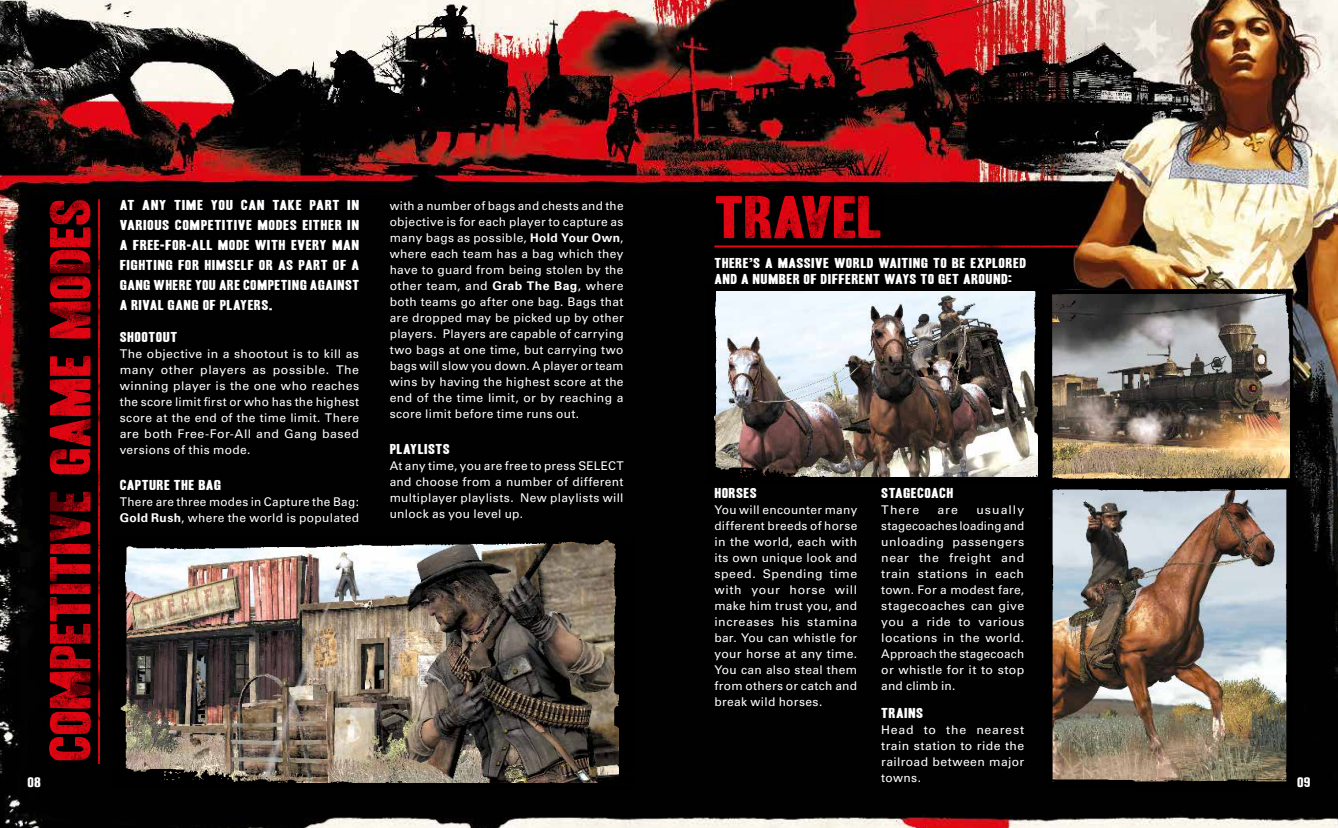
<style>
.page{position:relative;width:1338px;height:828px;background:#fff}
.page>*{position:absolute;margin:0;border:0;box-sizing:border-box;transform-origin:0 0}
.t1{font:58.2px "RDR Ultra Headline";letter-spacing:-.01em;color:#e30613}
.t2{font:56px "RDR Ultra Headline";letter-spacing:-.01em;color:#e30613}
.t3{font:14px/20px "RDR Ultra Headline";letter-spacing:.035em;color:#fff}
.t4{font:13.6px "RDR Ultra Headline";color:#fff}
.t5{font:12px/16px "Univers";letter-spacing:.025em;color:#fff;text-align:justify}
.s1{font-family:"Impact"}
.s2{font-weight:700}
</style>
<div class="page">
<img style="left:0;top:0;width:1338px;height:828px">
<img style="left:1046px;top:286px;width:250px;height:212px">
<img style="left:699px;top:286px;width:346px;height:196px">
<img style="left:1044px;top:478px;width:250px;height:312px">
<img style="left:106px;top:526px;width:528px;height:272px">
<hr style="left:714px;top:245px;width:364px;height:2px;background:#e30613">
<div style="left:714px;top:190px;width:169px;height:52px;background:#000"></div>
<img style="left:855px;top:242px;width:219px;height:8px">
<div style="left:42px;top:195px;width:59px;height:572px;background:#000"></div>
<h1 class="t1" style="left:714px;top:184px;width:169px">TRAVEL</h1>
<p class="t3" style="left:714px;top:254px;width:313px;line-height:16px">THERE’S A MASSIVE WORLD WAITING TO BE EXPLORED<br>AND A NUMBER OF DIFFERENT WAYS TO GET AROUND:</p>
<h2 class="t2" style="left:38px;top:762px;width:565px;rotate:-90deg">COMPETITIVE GAME MODES</h2>
<p class="t3" style="left:120px;top:195px;width:241px;text-align:justify">AT ANY TIME YOU CAN TAKE PART IN VARIOUS COMPETITIVE MODES EITHER IN A FREE<span class="s1">-</span>FOR<span class="s1">-</span>ALL MODE WITH EVERY MAN FIGHTING FOR HIMSELF OR AS PART OF A GANG WHERE YOU ARE COMPETING AGAINST A RIVAL GANG OF PLAYERS.</p>
<p class="t5" style="left:390px;top:198px;width:235px">with a number of bags and chests and the objective is for each player to capture as many bags as possible, <span class="s2">Hold Your Own</span>, where each team has a bag which they have to guard from being stolen by the other team, and <span class="s2">Grab The Bag</span>, where both teams go after one bag. Bags that are dropped may be picked up by other players. Players are capable of carrying two bags at one time, but carrying two bags will slow you down. A player or team wins by having the highest score at the end of the time limit, or by reaching a score limit before time runs out.</p>
<p class="t3" style="left:390px;top:439px;width:61px">PLAYLISTS</p>
<p class="t5" style="left:390px;top:458px;width:235px">At any time, you are free to press SELECT and choose from a number of different multiplayer playlists. New playlists will unlock as you level up.</p>
<p class="t3" style="left:120px;top:327px;width:59px">SHOOTOUT</p>
<p class="t5" style="left:120px;top:346px;width:241px">The objective in a shootout is to kill as many other players as possible. The winning player is the one who reaches the score limit first or who has the highest score at the end of the time limit. There are both Free-For-All and Gang based versions of this mode.</p>
<p class="t3" style="left:120px;top:475px;width:103px">CAPTURE THE BAG</p>
<p class="t5" style="left:120px;top:494px;width:241px">There are three modes in Capture the Bag:<br><span class="s2">Gold Rush</span>, where the world is populated</p>
<p class="t3" style="left:881px;top:483px;width:73px">STAGECOACH</p>
<p class="t5" style="left:881px;top:502px;width:39px">There</p>
<p class="t5" style="left:937px;top:502px;width:22px">are</p>
<p class="t3" style="left:714px;top:483px;width:44px">HORSES</p>
<p class="t5" style="left:714px;top:502px;width:144px">You will encounter many different breeds of horse in the world, each with its own unique look and speed. Spending time with your horse will make him trust you, and increases his stamina bar. You can whistle for your horse at any time.<br>You can also steal them from others or catch and break wild horses.</p>
<p class="t5" style="left:881px;top:502px;width:144px;text-indent:95px">usually stagecoaches loading and unloading passengers near the freight and train stations in each town. For a modest fare, stagecoaches can give you a ride to various locations in the world.<br>Approach the stagecoach or whistle for it to stop and climb in.</p>
<p class="t3" style="left:881px;top:703px;width:43px">TRAINS</p>
<p class="t5" style="left:881px;top:722px;width:144px">Head to the nearest train station to ride the railroad between major towns.</p>
<p class="t4" style="left:27px;top:774px;width:15px">08</p>
<p class="t4" style="left:1297px;top:774px;width:15px">09</p>
</div>
